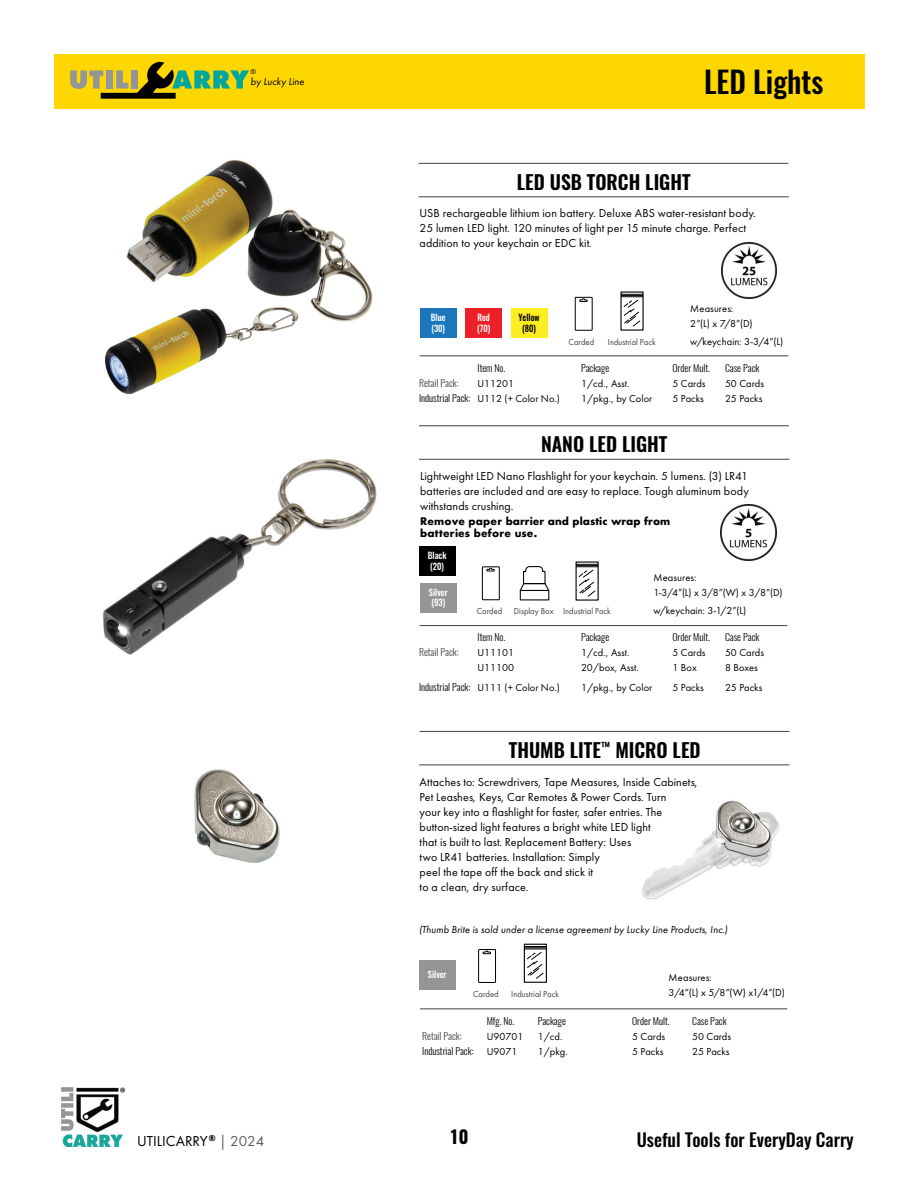
<style>
.page{position:relative;width:918px;height:1188px;background:#fff}
.page>*{position:absolute;margin:0;border:0;box-sizing:border-box;transform-origin:0 0}
.t1{font:500 30px "Oswald";color:#000}
.t2{font:600 19.5px "Oswald";color:#000}
.t3{font:500 18px "Oswald";color:#000}
.t4{font:700 18px "Oswald";color:#000}
.t5{font:15px "Futura PT";color:#000}
.t6{font:12px/15px "Futura PT";letter-spacing:.01em;color:#000}
.t7{font:10.5px/15px "Futura PT";color:#000}
.t8{font:italic 10.5px "Futura PT";letter-spacing:.01em;color:#000}
.t9{font:700 10.2px/12.3px "Futura";letter-spacing:.005em;color:#000}
.t10{font:300 9.75px "Oswald";color:#000}
.t11{font:300 9.75px "Oswald";color:#424143}
.t12{font:9px "Futura PT";color:#424143;scale:.95 1}
.t13{font:500 9px/10.5px "Oswald";color:#fff;scale:.95 1}
.t14{font:500 9px/10.5px "Oswald";color:#000;text-align:center;scale:.95 1}
.t15{font:7.5px "Futura PT";color:#000}
.s1{font-family:"Futura PT";font-weight:400;font-size:10.5px}
.s2{color:#585a5b}
</style>
<div class="page">
<img style="left:642px;top:800px;width:138px;height:100px">
<div style="left:54px;top:55px;width:810px;height:54px;background:#fed600"></div>
<svg style="left:70px;top:62px;width:179px;height:37px"></svg>
<img style="left:126px;top:160px;width:247px;height:178px">
<img style="left:103px;top:459px;width:274px;height:196px">
<img style="left:156px;top:306px;width:123px;height:27px">
<img style="left:194px;top:769px;width:86px;height:94px">
<div style="left:575px;top:297px;width:18px;height:34px;border:1px solid #000"></div>
<svg style="left:579px;top:298px;width:9px;height:4px"></svg>
<div style="left:621px;top:292px;width:22px;height:38px;background:linear-gradient(to right,#fff,#fff)"></div>
<svg style="left:621px;top:294px;width:22px;height:33px"></svg>
<div style="left:420px;top:309px;width:36px;height:29px;background:#1b76bc"></div>
<hr style="left:419px;top:196px;width:370px;height:1px;background:#424143">
<hr style="left:418px;top:163px;width:370px;height:1px;background:#424143">
<div style="left:466px;top:309px;width:36px;height:29px;background:#ec2027"></div>
<div style="left:511px;top:309px;width:36px;height:29px;background:#fcee21"></div>
<div style="left:419px;top:546px;width:36px;height:29px;background:#000"></div>
<hr style="left:419px;top:459px;width:370px;height:1px;background:#424143">
<hr style="left:419px;top:425px;width:370px;height:1px;background:#424143">
<div style="left:420px;top:583px;width:36px;height:29px;background:#939597"></div>
<div style="left:478px;top:949px;width:18px;height:34px;border:1px solid #000"></div>
<svg style="left:483px;top:951px;width:8px;height:3px"></svg>
<div style="left:524px;top:944px;width:23px;height:39px;border:1px solid #000"></div>
<svg style="left:524px;top:946px;width:22px;height:33px"></svg>
<div style="left:419px;top:961px;width:36px;height:29px;background:#939597"></div>
<hr style="left:419px;top:765px;width:370px;height:1px;background:#424143">
<hr style="left:420px;top:731px;width:369px;height:1px;background:#424143">
<hr style="left:420px;top:355px;width:368px;height:1px;background:#424143">
<hr style="left:420px;top:625px;width:367px;height:1px;background:#424143">
<hr style="left:420px;top:1008px;width:367px;height:1px;background:#424143">
<img style="left:720px;top:504px;width:56px;height:56px">
<img style="left:721px;top:243px;width:56px;height:55px">
<div style="left:482px;top:566px;width:18px;height:34px;border:1px solid #000"></div>
<svg style="left:487px;top:568px;width:8px;height:3px"></svg>
<div style="left:576px;top:562px;width:22px;height:38px;background:linear-gradient(to right,#fff,#fff)"></div>
<svg style="left:576px;top:564px;width:22px;height:33px"></svg>
<svg style="left:519px;top:566px;width:31px;height:26px"></svg>
<div style="left:520px;top:590px;width:29px;height:10px;border:1px solid #000"></div>
<img style="left:62px;top:1087px;width:64px;height:59px">
<p class="t15" style="left:251px;top:67px;width:7px">®</p>
<p class="t8" style="left:251px;top:76px;width:55px">by Lucky Line</p>
<h1 class="t1" style="left:704px;top:60px;width:121px">LED Lights</h1>
<h2 class="t2" style="left:517px;top:168px;width:175px">LED USB TORCH LIGHT</h2>
<p class="t6" style="left:420px;top:206px;width:338px">USB rechargeable lithium ion battery. Deluxe ABS water-resistant body.<br>25 lumen LED light. 120 minutes of light per 15 minute charge. Perfect addition to your keychain or EDC kit.</p>
<p class="t13" style="left:431px;top:313px;width:17px">Blue (30)</p>
<p class="t13" style="left:477px;top:313px;width:15px">Red (70)</p>
<p class="t14" style="left:519px;top:313px;width:24px">Yellow (80)</p>
<p class="t12" style="left:569px;top:336px;width:29px">Carded</p>
<p class="t12" style="left:608px;top:336px;width:52px">Industrial Pack</p>
<p class="t7" style="left:690px;top:301px;width:64px">Measures:<br>2”(L) x 7/8”(D)</p>
<p class="t7" style="left:690px;top:334px;width:95px">w/keychain: 3-3/4”(L)</p>
<p class="t10" style="left:478px;top:361px;width:29px">Item No.</p>
<p class="t10" style="left:581px;top:361px;width:30px">Package</p>
<p class="t10" style="left:673px;top:361px;width:39px">Order Mult.</p>
<p class="t10" style="left:725px;top:361px;width:36px">Case Pack</p>
<p class="t11" style="left:419px;top:376px;width:41px">Retail Pack:</p>
<p class="t7" style="left:478px;top:376px;width:38px">U11201</p>
<p class="t7" style="left:581px;top:376px;width:50px">1/cd., Asst.</p>
<p class="t7" style="left:673px;top:376px;width:35px">5 Cards</p>
<p class="t7" style="left:725px;top:376px;width:41px">50 Cards</p>
<p class="t10" style="left:419px;top:391px;width:142px">Industrial Pack: <span class="s1">U112 (+ Color No.)</span></p>
<p class="t7" style="left:581px;top:391px;width:73px">1/pkg., by Color</p>
<p class="t7" style="left:673px;top:391px;width:33px">5 Packs</p>
<p class="t7" style="left:725px;top:391px;width:39px">25 Packs</p>
<h2 class="t2" style="left:541px;top:431px;width:128px">NANO LED LIGHT</h2>
<p class="t6" style="left:420px;top:468px;width:330px;text-align:justify">Lightweight LED Nano Flashlight for your keychain. 5 lumens. (3) LR41 batteries are included and are easy to replace. Tough aluminum body withstands crushing.</p>
<p class="t9" style="left:420px;top:515px;width:252px">Remove paper barrier and plastic wrap from batteries before use.</p>
<p class="t13" style="left:428px;top:550px;width:21px">Black (20)</p>
<p class="t7" style="left:653px;top:570px;width:131px">Measures:<br>1-3/4”(L) x 3/8”(W) x 3/8”(D)</p>
<p class="t7" style="left:653px;top:603px;width:94px">w/keychain: 3-1/2”(L)</p>
<p class="t13" style="left:429px;top:587px;width:21px">Silver (93)</p>
<p class="t12" style="left:477px;top:606px;width:29px">Carded</p>
<p class="t12" style="left:514px;top:605px;width:104px">Display Box Industrial Pack</p>
<p class="t10" style="left:478px;top:631px;width:29px">Item No.</p>
<p class="t10" style="left:581px;top:631px;width:30px">Package</p>
<p class="t10" style="left:673px;top:631px;width:39px">Order Mult.</p>
<p class="t10" style="left:725px;top:631px;width:36px">Case Pack</p>
<p class="t11" style="left:419px;top:646px;width:41px">Retail Pack:</p>
<p class="t7" style="left:478px;top:645px;width:38px">U11101</p>
<p class="t7" style="left:581px;top:645px;width:50px">1/cd., Asst.</p>
<p class="t7" style="left:673px;top:645px;width:35px">5 Cards</p>
<p class="t7" style="left:725px;top:645px;width:41px">50 Cards</p>
<p class="t7" style="left:478px;top:660px;width:38px">U11100</p>
<p class="t7" style="left:581px;top:660px;width:59px">20/box, Asst.</p>
<p class="t7" style="left:673px;top:660px;width:26px">1 Box</p>
<p class="t7" style="left:725px;top:660px;width:34px">8 Boxes</p>
<p class="t10" style="left:419px;top:680px;width:142px">Industrial Pack: <span class="s1">U111 (+ Color No.)</span></p>
<p class="t7" style="left:581px;top:680px;width:73px">1/pkg., by Color</p>
<p class="t7" style="left:673px;top:680px;width:33px">5 Packs</p>
<p class="t7" style="left:725px;top:680px;width:39px">25 Packs</p>
<h2 class="t2" style="left:509px;top:736px;width:193px">THUMB LITE<sup>™</sup> MICRO LED</h2>
<p class="t6" style="left:420px;top:775px;width:280px">Attaches to: Screwdrivers, Tape Measures, Inside Cabinets, Pet Leashes, Keys, Car Remotes &amp; Power Cords. Turn<br>your key into a flashlight for faster, safer entries. The button-sized light features a bright white LED light<br>that is built to last. Replacement Battery: Uses<br>two LR41 batteries. Installation: Simply<br>peel the tape off the back and stick it<br>to a clean, dry surface.</p>
<p class="t8" style="left:419px;top:923px;width:310px">(Thumb Brite is sold under a license agreement by Lucky Line Products, Inc.)</p>
<p class="t13" style="left:428px;top:969px;width:21px">Silver</p>
<p class="t12" style="left:473px;top:988px;width:29px">Carded</p>
<p class="t12" style="left:511px;top:988px;width:52px">Industrial Pack</p>
<p class="t7" style="left:669px;top:970px;width:118px">Measures:<br>3/4”(L) x 5/8”(W) x1/4”(D)</p>
<p class="t10" style="left:487px;top:1015px;width:29px">Mfg. No.</p>
<p class="t10" style="left:538px;top:1015px;width:30px">Package</p>
<p class="t10" style="left:632px;top:1015px;width:39px">Order Mult.</p>
<p class="t10" style="left:692px;top:1015px;width:36px">Case Pack</p>
<p class="t11" style="left:422px;top:1030px;width:41px">Retail Pack:</p>
<p class="t7" style="left:487px;top:1029px;width:38px">U90701</p>
<p class="t7" style="left:538px;top:1029px;width:26px">1/cd.</p>
<p class="t7" style="left:632px;top:1029px;width:35px">5 Cards</p>
<p class="t7" style="left:692px;top:1029px;width:41px">50 Cards</p>
<p class="t10" style="left:422px;top:1045px;width:53px">Industrial Pack:</p>
<p class="t7" style="left:487px;top:1044px;width:32px">U9071</p>
<p class="t7" style="left:538px;top:1044px;width:32px">1/pkg.</p>
<p class="t7" style="left:632px;top:1044px;width:33px">5 Packs</p>
<p class="t7" style="left:692px;top:1044px;width:39px">25 Packs</p>
<h3 class="t4" style="left:449px;top:1124px;width:21px">10</h3>
<p class="t5" style="left:137px;top:1132px;width:129px">UTILICARRY<sup>®</sup> <span class="s2">| 2024</span></p>
<h3 class="t3" style="left:637px;top:1127px;width:218px">Useful Tools for EveryDay Carry</h3>
</div>
